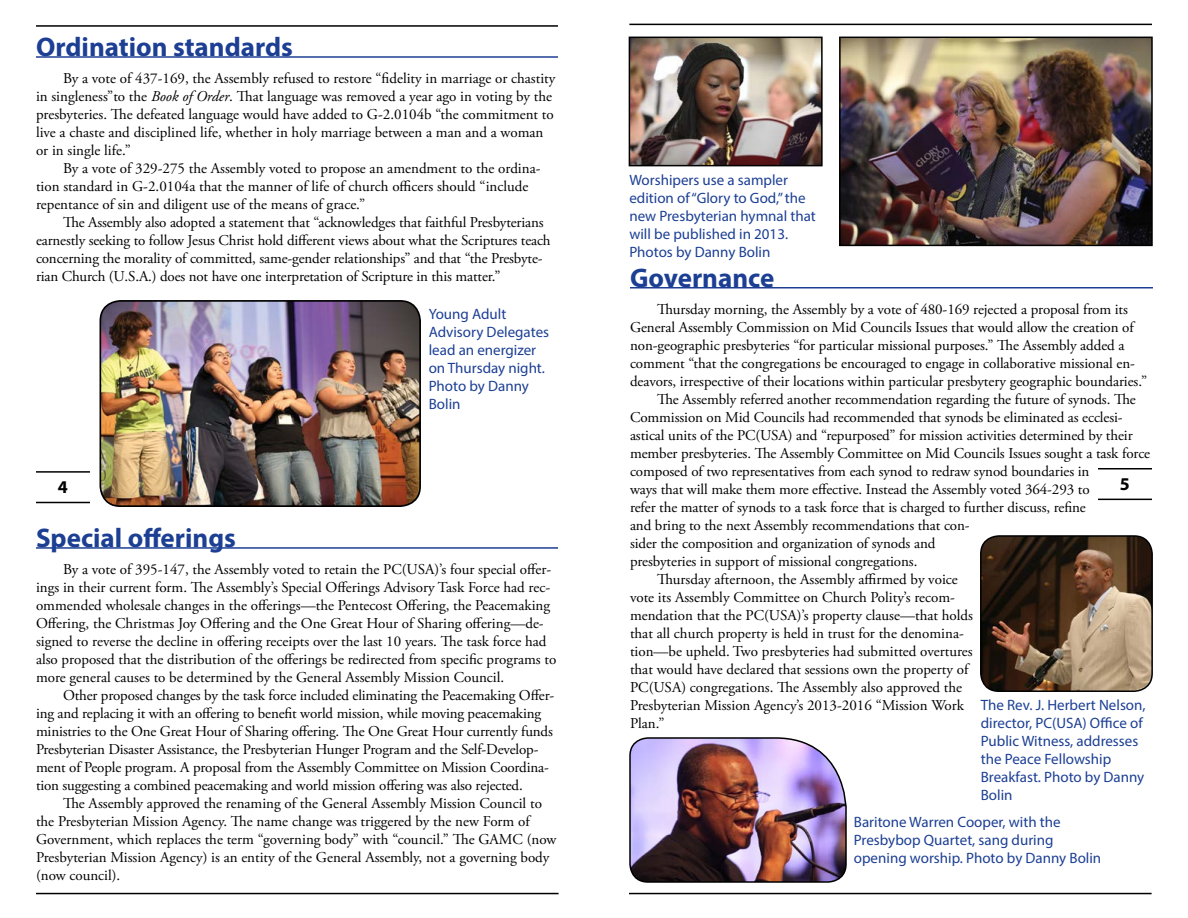
<style>
.page{position:relative;width:1188px;height:918px;background:#fff}
.page>*{position:absolute;margin:0;border:0;box-sizing:border-box;transform-origin:0 0}
.t1{font:700 27px "Myriad Pro";color:#1c3f94}
.t2{font:700 18px "Myriad Pro";color:#000}
.t3{font:15px/18px "Adobe Garamond Pro";letter-spacing:-.005em;color:#000}
.t4{font:15px/18px "Myriad Pro";color:#1c3f94}
.s1{font-style:italic}
</style>
<div class="page">
<hr style="left:1098px;top:468px;width:54px;height:2px;background:#000">
<hr style="left:1098px;top:499px;width:54px;height:1px;background:#000">
<hr style="left:629px;top:893px;width:523px;height:1px;background:#000">
<hr style="left:629px;top:24px;width:523px;height:1px;background:#000">
<hr style="left:36px;top:471px;width:54px;height:2px;background:#000">
<hr style="left:36px;top:502px;width:54px;height:1px;background:#000">
<hr style="left:36px;top:25px;width:522px;height:2px;background:#000">
<hr style="left:36px;top:893px;width:523px;height:1px;background:#000">
<hr style="left:36px;top:56px;width:522px;height:2px;background:#1c3f94">
<hr style="left:36px;top:547px;width:522px;height:2px;background:#1c3f94">
<hr style="left:630px;top:287px;width:523px;height:2px;background:#1c3f94">
<img style="left:842px;top:40px;width:308px;height:203px">
<div style="left:839px;top:37px;width:314px;height:209px;border:2px solid #000"></div>
<img style="left:100px;top:301px;width:320px;height:205px">
<div style="left:100px;top:300px;width:321px;height:207px;border:2px solid #000;border-radius:20px"></div>
<img style="left:981px;top:536px;width:171px;height:155px">
<div style="left:980px;top:535px;width:173px;height:157px;border:2px solid #000;border-radius:18px"></div>
<img style="left:632px;top:40px;width:188px;height:123px">
<div style="left:629px;top:37px;width:194px;height:129px;border:2px solid #000"></div>
<img style="left:629px;top:737px;width:218px;height:146px">
<h1 class="t1" style="left:36px;top:30px;width:258px">Ordination standards</h1>
<p class="t3" style="left:36px;top:70px;width:521px;text-indent:27px">By a vote of 437-169, the Assembly refused to restore “fidelity in marriage or chastity in singleness”to the <span class="s1">Book of Order</span>. That language was removed a year ago in voting by the presbyteries. The defeated language would have added to G-2.0104b “the commitment to live a chaste and disciplined life, whether in holy marriage between a man and a woman or in single life.”</p>
<p class="t3" style="left:36px;top:160px;width:506px;text-indent:27px">By a vote of 329-275 the Assembly voted to propose an amendment to the ordina&shy;tion standard in G-2.0104a that the manner of life of church officers should “include repentance of sin and diligent use of the means of grace.”</p>
<p class="t3" style="left:36px;top:214px;width:516px;text-indent:27px">The Assembly also adopted a statement that “acknowledges that faithful Presbyterians earnestly seeking to follow Jesus Christ hold different views about what the Scriptures teach concerning the morality of committed, same-gender relationships” and that “the Presbyte&shy;rian Church (U.S.A.) does not have one interpretation of Scripture in this matter.”</p>
<p class="t4" style="left:629px;top:170px;width:188px">Worshipers use a sampler edition of “Glory to God,” the new Presbyterian hymnal that will be published in 2013.<br>Photos by Danny Bolin</p>
<h1 class="t1" style="left:630px;top:260px;width:146px">Governance</h1>
<p class="t3" style="left:657px;top:301px;width:472px">Thursday morning, the Assembly by a vote of 480-169 rejected a proposal from its</p>
<p class="t3" style="left:630px;top:319px;width:505px">General Assembly Commission on Mid Councils Issues that would allow the creation of</p>
<p class="t3" style="left:630px;top:337px;width:496px">non-geographic presbyteries “for particular missional purposes.” The Assembly added a</p>
<p class="t3" style="left:630px;top:355px;width:506px">comment “that the congregations be encouraged to engage in collaborative missional en-</p>
<p class="t3" style="left:630px;top:373px;width:519px">deavors, irrespective of their locations within particular presbytery geographic boundaries.”</p>
<p class="t3" style="left:657px;top:391px;width:480px">The Assembly referred another recommendation regarding the future of synods. The</p>
<p class="t3" style="left:630px;top:409px;width:494px">Commission on Mid Councils had recommended that synods be eliminated as ecclesi-</p>
<p class="t3" style="left:630px;top:427px;width:504px">astical units of the PC(USA) and “repurposed” for mission activities determined by their</p>
<p class="t3" style="left:630px;top:445px;width:522px">member presbyteries. The Assembly Committee on Mid Councils Issues sought a task force</p>
<p class="t3" style="left:630px;top:463px;width:461px">composed of two representatives from each synod to redraw synod boundaries in</p>
<p class="t3" style="left:630px;top:481px;width:461px">ways that will make them more effective. Instead the Assembly voted 364-293 to</p>
<p class="t3" style="left:630px;top:499px;width:457px">refer the matter of synods to a task force that is charged to further discuss, refine</p>
<p class="t3" style="left:630px;top:517px;width:341px">and bring to the next Assembly recommendations that con-</p>
<p class="t3" style="left:630px;top:535px;width:307px">sider the composition and organization of synods and</p>
<p class="t3" style="left:630px;top:553px;width:289px">presbyteries in support of missional congregations.</p>
<p class="t3" style="left:657px;top:571px;width:302px">Thursday afternoon, the Assembly affirmed by voice</p>
<p class="t3" style="left:630px;top:589px;width:327px">vote its Assembly Committee on Church Polity’s recom-</p>
<p class="t3" style="left:630px;top:607px;width:345px">mendation that the PC(USA)’s property clause—that holds</p>
<p class="t3" style="left:630px;top:625px;width:335px">that all church property is held in trust for the denomina-</p>
<p class="t3" style="left:630px;top:643px;width:344px">tion—be upheld. Two presbyteries had submitted overtures</p>
<p class="t3" style="left:630px;top:661px;width:340px">that would have declared that sessions own the property of</p>
<p class="t3" style="left:630px;top:679px;width:334px">PC(USA) congregations. The Assembly also approved the</p>
<p class="t3" style="left:630px;top:697px;width:335px">Presbyterian Mission Agency’s 2013-2016 “Mission Work</p>
<p class="t3" style="left:630px;top:715px;width:36px">Plan.”</p>
<p class="t4" style="left:429px;top:305px;width:122px">Young Adult<br>Advisory Delegates lead an energizer on Thursday night.<br>Photo by Danny<br>Bolin</p>
<p class="t2" style="left:58px;top:475px;width:11px">4</p>
<p class="t2" style="left:1120px;top:472px;width:11px">5</p>
<h1 class="t1" style="left:36px;top:520px;width:201px">Special offerings</h1>
<p class="t3" style="left:36px;top:561px;width:522px;text-indent:27px">By a vote of 395-147, the Assembly voted to retain the PC(USA)’s four special offer&shy;ings in their current form. The Assembly’s Special Offerings Advisory Task Force had rec&shy;ommended wholesale changes in the offerings—the Pentecost Offering, the Peacemaking Offering, the Christmas Joy Offering and the One Great Hour of Sharing offering—de&shy;signed to reverse the decline in offering receipts over the last 10 years. The task force had also proposed that the distribution of the offerings be redirected from specific programs to more general causes to be determined by the General Assembly Mission Council.</p>
<p class="t3" style="left:36px;top:687px;width:520px;text-indent:27px">Other proposed changes by the task force included eliminating the Peacemaking Offer&shy;ing and replacing it with an offering to benefit world mission, while moving peacemaking ministries to the One Great Hour of Sharing offering. The One Great Hour currently funds Presbyterian Disaster Assistance, the Presbyterian Hunger Program and the Self-Develop&shy;ment of People program. A proposal from the Assembly Committee on Mission Coordina&shy;tion suggesting a combined peacemaking and world mission offering was also rejected.</p>
<p class="t3" style="left:36px;top:795px;width:522px;text-indent:27px">The Assembly approved the renaming of the General Assembly Mission Council to the Presbyterian Mission Agency. The name change was triggered by the new Form of Government, which replaces the term “governing body” with “council.” The GAMC (now Presbyterian Mission Agency) is an entity of the General Assembly, not a governing body (now council).</p>
<p class="t4" style="left:981px;top:696px;width:166px">The Rev. J. Herbert Nelson, director, PC(USA) Office of<br>Public Witness, addresses the Peace Fellowship<br>Breakfast. Photo by Danny<br>Bolin</p>
<p class="t4" style="left:854px;top:812px;width:249px">Baritone Warren Cooper, with the<br>Presbybop Quartet, sang during opening worship. Photo by Danny Bolin</p>
</div>
